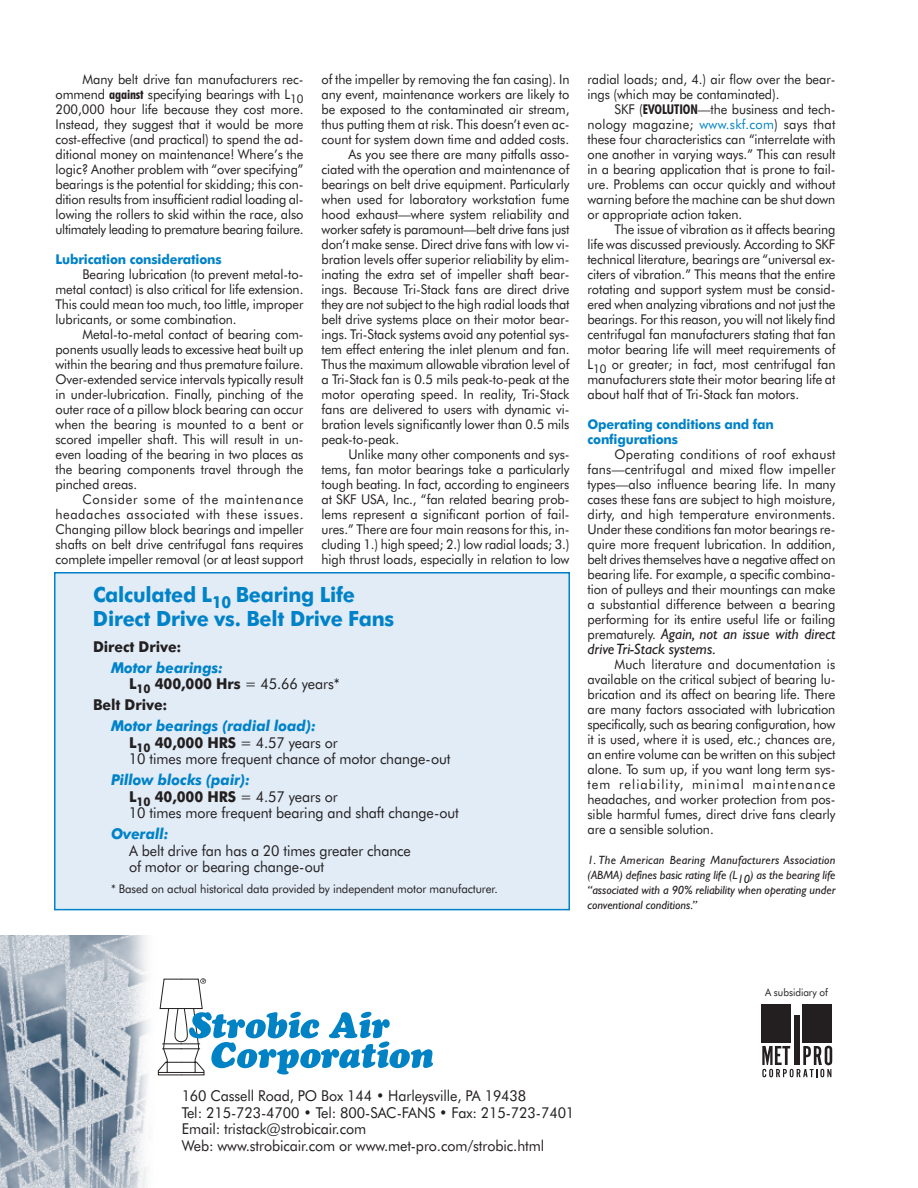
<style>
.page{position:relative;width:918px;height:1188px;background:#fff}
.page>*{position:absolute;margin:0;border:0;box-sizing:border-box;transform-origin:0 0}
.t1{font:700 21px/24px "Futura BT";letter-spacing:-.015em;color:#0082c8;scale:.95 1}
.t2{font:15px/16.5px "Futura BT";letter-spacing:-.005em;color:#231f20;scale:.95 1}
.t3{font:italic 15px/15px "Gill Sans";color:#231f20}
.t4{font:italic 700 15px/16.5px "Futura BT";letter-spacing:-.005em;color:#0082c8;scale:.95 1}
.t5{font:700 15px "Futura BT";letter-spacing:-.005em;color:#231f20;scale:.95 1}
.t6{font:13.5px/15px "Futura BT";letter-spacing:-.005em;color:#231f20;text-align:justify;scale:.95 1}
.t7{font:700 13.5px/15px "Futura BT";letter-spacing:-.015em;color:#0082c8;scale:.95 1}
.t8{font:italic 12px/15px "Gill Sans";color:#231f20;text-align:justify}
.t9{font:12px "Futura BT";letter-spacing:-.005em;color:#231f20;scale:.95 1}
.t10{font:10.5px "Futura BT";letter-spacing:-.005em;color:#231f20;scale:.95 1}
.s1{font-weight:700;font-stretch:condensed}
.s2{font-style:normal;color:#231f20}
.s3{font-weight:400;font-style:normal;color:#231f20}
.s4{font-weight:700;font-style:italic;color:#0082c8}
.s5{font-weight:700}
.s6{color:#0082c8}
.s7{font-family:"Futura BT";font-style:normal;font-size:13.5px}
</style>
<div class="page">
<img style="left:0;top:936px;width:158px;height:252px">
<svg style="left:158px;top:978px;width:275px;height:98px"></svg>
<div style="left:762px;top:1004px;width:29px;height:39px;background:#231f20"></div>
<div style="left:802px;top:1004px;width:30px;height:39px;background:#231f20"></div>
<div style="left:794px;top:1016px;width:5px;height:49px;background:#231f20"></div>
<svg style="left:762px;top:1046px;width:70px;height:31px"></svg>
<div style="left:55px;top:573px;width:514px;height:337px;background:#e1ecf7"></div>
<div style="left:54px;top:572px;width:516px;height:338px;border:2px solid #0082c8"></div>
<p class="t6" style="left:55px;top:73px;width:263px;text-indent:27px">Many belt drive fan manufacturers rec&shy;ommend <span class="s1">against</span> specifying bearings with L<sub>10<br></sub>200,000 hour life because they cost more.<br>Instead, they suggest that it would be more cost-effective (and practical) to spend the ad&shy;ditional money on maintenance! Where’s the logic? Another problem with “over specifying” bearings is the potential for skidding; this con&shy;dition results from insufficient radial loading al&shy;lowing the rollers to skid within the race, also ultimately leading to premature bearing failure.</p>
<p class="t7" style="left:56px;top:253px;width:176px">Lubrication considerations</p>
<p class="t6" style="left:55px;top:268px;width:263px;text-indent:27px">Bearing lubrication (to prevent metal-to&shy;metal contact) is also critical for life extension.<br>This could mean too much, too little, improper lubricants, or some combination.</p>
<p class="t6" style="left:55px;top:328px;width:263px;text-indent:27px">Metal-to-metal contact of bearing com&shy;ponents usually leads to excessive heat built up within the bearing and thus premature failure.<br>Over-extended service intervals typically result in under-lubrication. Finally, pinching of the outer race of a pillow block bearing can occur when the bearing is mounted to a bent or scored impeller shaft. This will result in un&shy;even loading of the bearing in two places as the bearing components travel through the pinched areas.</p>
<p class="t6" style="left:55px;top:493px;width:263px;text-indent:27px">Consider some of the maintenance headaches associated with these issues.<br>Changing pillow block bearings and impeller shafts on belt drive centrifugal fans requires complete impeller removal (or at least support</p>
<p class="t6" style="left:321px;top:73px;width:263px">of the impeller by removing the fan casing). In</p>
<p class="t6" style="left:321px;top:88px;width:263px">any event, maintenance workers are likely to</p>
<p class="t6" style="left:321px;top:103px;width:263px">be exposed to the contaminated air stream,</p>
<p class="t6" style="left:321px;top:118px;width:263px">thus putting them at risk. This doesn’t even ac-</p>
<p class="t6" style="left:321px;top:133px;width:262px">count for system down time and added costs.</p>
<p class="t6" style="left:348px;top:148px;width:234px">As you see there are many pitfalls asso-</p>
<p class="t6" style="left:321px;top:163px;width:263px">ciated with the operation and maintenance of</p>
<p class="t6" style="left:321px;top:178px;width:263px">bearings on belt drive equipment. Particularly</p>
<p class="t6" style="left:321px;top:193px;width:263px">when used for laboratory workstation fume</p>
<p class="t6" style="left:321px;top:208px;width:263px">hood exhaust—where system reliability and</p>
<p class="t6" style="left:321px;top:223px;width:263px">worker safety is paramount—belt drive fans just</p>
<p class="t6" style="left:321px;top:238px;width:263px">don’t make sense. Direct drive fans with low vi-</p>
<p class="t6" style="left:321px;top:253px;width:263px">bration levels offer superior reliability by elim-</p>
<p class="t6" style="left:321px;top:268px;width:263px">inating the extra set of impeller shaft bear-</p>
<p class="t6" style="left:321px;top:283px;width:263px">ings. Because Tri-Stack fans are direct drive</p>
<p class="t6" style="left:321px;top:298px;width:263px">they are not subject to the high radial loads that</p>
<p class="t6" style="left:321px;top:313px;width:263px">belt drive systems place on their motor bear-</p>
<p class="t6" style="left:321px;top:328px;width:263px">ings. Tri-Stack systems avoid any potential sys-</p>
<p class="t6" style="left:321px;top:343px;width:263px">tem effect entering the inlet plenum and fan.</p>
<p class="t6" style="left:321px;top:358px;width:263px">Thus the maximum allowable vibration level of</p>
<p class="t6" style="left:321px;top:373px;width:263px">a Tri-Stack fan is 0.5 mils peak-to-peak at the</p>
<p class="t6" style="left:321px;top:388px;width:263px">motor operating speed. In reality, Tri-Stack</p>
<p class="t6" style="left:321px;top:403px;width:263px">fans are delivered to users with dynamic vi-</p>
<p class="t6" style="left:321px;top:418px;width:263px">bration levels significantly lower than 0.5 mils</p>
<p class="t6" style="left:321px;top:433px;width:83px">peak-to-peak.</p>
<p class="t6" style="left:348px;top:448px;width:234px">Unlike many other components and sys-</p>
<p class="t6" style="left:321px;top:463px;width:263px">tems, fan motor bearings take a particularly</p>
<p class="t6" style="left:321px;top:478px;width:263px">tough beating. In fact, according to engineers</p>
<p class="t6" style="left:321px;top:493px;width:263px">at SKF USA, Inc., “fan related bearing prob-</p>
<p class="t6" style="left:321px;top:508px;width:263px">lems represent a significant portion of fail-</p>
<p class="t6" style="left:321px;top:523px;width:263px">ures.” There are four main reasons for this, in-</p>
<p class="t6" style="left:321px;top:538px;width:263px">cluding 1.) high speed; 2.) low radial loads; 3.)</p>
<p class="t6" style="left:321px;top:553px;width:263px">high thrust loads, especially in relation to low</p>
<h1 class="t1" style="left:93px;top:584px;width:319px">Calculated L<sub>10</sub> Bearing Life<br>Direct Drive vs. Belt Drive Fans</h1>
<p class="t5" style="left:93px;top:640px;width:95px">Direct Drive:</p>
<p class="t4" style="left:129px;top:660px;width:223px;text-indent:-18px">Motor bearings:<br><span class="s2">L</span><sub>10</sub> <span class="s2">400,000 Hrs</span> <span class="s3">= 45.66 years*</span></p>
<p class="t5" style="left:93px;top:699px;width:80px">Belt Drive:</p>
<p class="t2" style="left:129px;top:719px;width:340px;text-indent:-18px"><span class="s4">Motor bearings (radial load):<br></span><span class="s5">L</span><sub>10</sub> <span class="s5">40,000 HRS</span> = 4.57 years or<br>10 times more frequent chance of motor change-out</p>
<p class="t2" style="left:129px;top:773px;width:349px;text-indent:-18px"><span class="s4">Pillow blocks (pair):<br></span><span class="s5">L</span><sub>10</sub> <span class="s5">40,000 HRS</span> = 4.57 years or<br>10 times more frequent bearing and shaft change-out</p>
<p class="t4" style="left:111px;top:827px;width:62px">Overall:</p>
<p class="t2" style="left:129px;top:843px;width:298px">A belt drive fan has a 20 times greater chance of motor or bearing change-out</p>
<p class="t9" style="left:111px;top:884px;width:409px">* Based on actual historical data provided by independent motor manufacturer.</p>
<p class="t6" style="left:587px;top:73px;width:263px">radial loads; and, 4.) air flow over the bear&shy;ings (which may be contaminated).</p>
<p class="t6" style="left:588px;top:103px;width:263px;text-indent:27px">SKF (<span class="s1">EVOLUTION</span>—the business and tech&shy;nology magazine; <span class="s6">www.skf.com</span>) says that these four characteristics can “interrelate with one another in varying ways.” This can result in a bearing application that is prone to fail&shy;ure. Problems can occur quickly and without warning before the machine can be shut down or appropriate action taken.</p>
<p class="t6" style="left:588px;top:223px;width:263px;text-indent:27px">The issue of vibration as it affects bearing life was discussed previously. According to SKF technical literature, bearings are “universal ex&shy;citers of vibration.” This means that the entire rotating and support system must be consid&shy;ered when analyzing vibrations and not just the bearings. For this reason, you will not likely find centrifugal fan manufacturers stating that fan motor bearing life will meet requirements of L<sub>10</sub> or greater; in fact, most centrifugal fan manufacturers state their motor bearing life at about half that of Tri-Stack fan motors.</p>
<p class="t7" style="left:588px;top:418px;width:198px">Operating conditions and fan configurations</p>
<p class="t6" style="left:587px;top:448px;width:263px;text-indent:27px">Operating conditions of roof exhaust fans—centrifugal and mixed flow impeller types—also influence bearing life. In many cases these fans are subject to high moisture, dirty, and high temperature environments.<br>Under these conditions fan motor bearings re&shy;quire more frequent lubrication. In addition, belt drives themselves have a negative affect on bearing life. For example, a specific combina&shy;tion of pulleys and their mountings can make a substantial difference between a bearing performing for its entire useful life or failing</p>
<p class="t3" style="left:587px;top:628px;width:249px"><span class="s7">prematurely.</span> Again, not an issue with direct drive Tri-Stack systems.</p>
<p class="t6" style="left:587px;top:658px;width:263px;text-indent:27px">Much literature and documentation is available on the critical subject of bearing lu&shy;brication and its affect on bearing life. There are many factors associated with lubrication specifically, such as bearing configuration, how it is used, where it is used, etc.; chances are, an entire volume can be written on this subject alone. To sum up, if you want long term sys&shy;tem reliability, minimal maintenance headaches, and worker protection from pos&shy;sible harmful fumes, direct drive fans clearly are a sensible solution.</p>
<p class="t8" style="left:588px;top:854px;width:249px">1. The American Bearing Manufacturers Association (ABMA) defines basic rating life (L10) as the bearing life “associated with a 90% reliability when operating under conventional conditions.”</p>
<p class="t10" style="left:765px;top:988px;width:68px">A subsidiary of</p>
<p class="t2" style="left:182px;top:1088px;width:415px">160 Cassell Road, PO Box 144 • Harleysville, PA 19438<br>Tel: 215-723-4700 • Tel: 800-SAC-FANS • Fax: 215-723-7401<br>Email: tristack@strobicair.com<br>Web: www.strobicair.com or www.met-pro.com/strobic.html</p>
</div>
